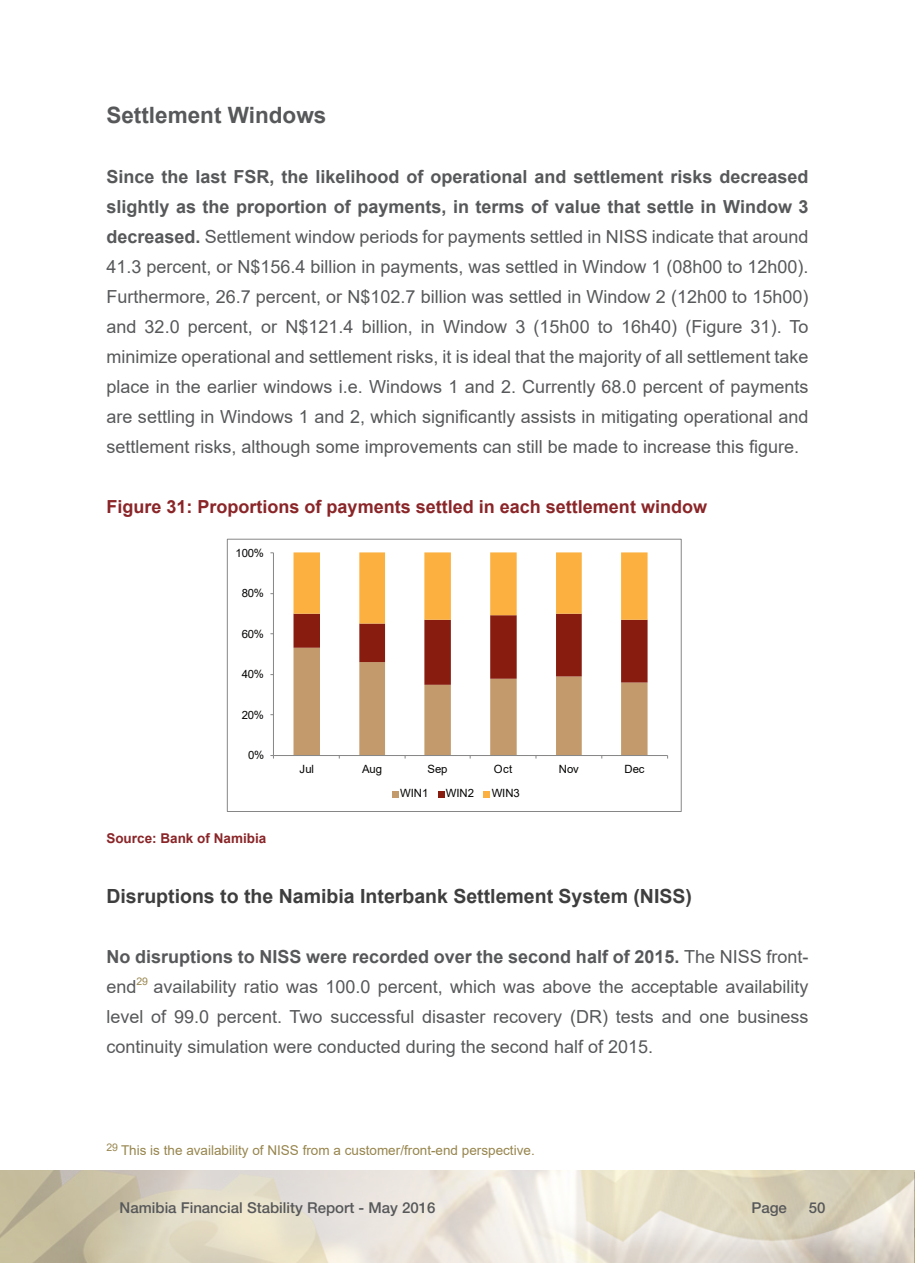
<style>
.page{position:relative;width:915px;height:1263px;background:#fff}
.page>*{position:absolute;margin:0;border:0;box-sizing:border-box;transform-origin:0 0}
.t1{font:700 22.5px "Arial";color:#57585a}
.t2{font:700 19.5px "Arial";color:#3e3e3f}
.t3{font:18px/30px "Arial";color:#57585a;text-align:justify}
.t4{font:700 18px "Arial";color:#8a2528}
.t5{font:500 15px "Helvetica Neue LT Pro";color:#57585a}
.t6{font:13.5px "Arial";color:#97854d}
.t7{font:700 13.5px "Arial";color:#8a2528}
.t8{font:11.4px "Arial";letter-spacing:-.01em;color:#050504}
.s1{font-weight:700}
</style>
<div class="page">
<img style="left:1px;top:1171px;width:914px;height:92px">
<hr style="left:273px;top:553px;width:1px;height:202px;background:#878686">
<hr style="left:273px;top:755px;width:394px;height:1px;background:#878686">
<svg style="left:293px;top:552px;width:354px;height:206px"></svg>
<svg style="left:392px;top:791px;width:6px;height:6px"></svg>
<svg style="left:438px;top:791px;width:6px;height:6px"></svg>
<div style="left:483px;top:791px;width:7px;height:6px;background:#fbb03f"></div>
<div style="left:227px;top:539px;width:454px;height:273px;border:1px solid #878686"></div>
<p class="t1" style="left:106px;top:99px;width:221px">Settlement Windows</p>
<p class="t3" style="left:106px;top:161px;width:703px"><span class="s1">Since the last FSR, the likelihood of operational and settlement risks decreased slightly as the proportion of payments, in terms of value that settle in Window 3 decreased.</span> Settlement window periods for payments settled in NISS indicate that around 41.3 percent, or N$156.4 billion in payments, was settled in Window 1 (08h00 to 12h00).<br>Furthermore, 26.7 percent, or N$102.7 billion was settled in Window 2 (12h00 to 15h00) and 32.0 percent, or N$121.4 billion, in Window 3 (15h00 to 16h40) (Figure 31). To minimize operational and settlement risks, it is ideal that the majority of all settlement take place in the earlier windows i.e. Windows 1 and 2. Currently 68.0 percent of payments are settling in Windows 1 and 2, which significantly assists in mitigating operational and settlement risks, although some improvements can still be made to increase this figure.</p>
<p class="t4" style="left:106px;top:494px;width:602px">Figure 31: Proportions of payments settled in each settlement window</p>
<p class="t8" style="left:235px;top:545px;width:30px">100%</p>
<p class="t8" style="left:242px;top:585px;width:24px">80%</p>
<p class="t8" style="left:242px;top:626px;width:24px">60%</p>
<p class="t8" style="left:242px;top:666px;width:24px">40%</p>
<p class="t8" style="left:242px;top:707px;width:24px">20%</p>
<p class="t8" style="left:248px;top:747px;width:18px">0%</p>
<p class="t7" style="left:106px;top:828px;width:161px">Source: Bank of Namibia</p>
<p class="t8" style="left:299px;top:761px;width:16px">Jul</p>
<p class="t8" style="left:362px;top:761px;width:21px">Aug</p>
<p class="t8" style="left:427px;top:761px;width:21px">Sep</p>
<p class="t8" style="left:494px;top:761px;width:20px">Oct</p>
<p class="t8" style="left:558px;top:761px;width:22px">Nov</p>
<p class="t8" style="left:624px;top:761px;width:22px">Dec</p>
<p class="t8" style="left:400px;top:786px;width:30px">WIN1</p>
<p class="t8" style="left:446px;top:786px;width:30px">WIN2</p>
<p class="t8" style="left:491px;top:786px;width:30px">WIN3</p>
<p class="t2" style="left:106px;top:882px;width:587px">Disruptions to the Namibia Interbank Settlement System (NISS)</p>
<p class="t3" style="left:106px;top:941px;width:703px"><span class="s1">No disruptions to NISS were recorded over the second half of 2015.</span> The NISS front&shy;end<sup>29</sup> availability ratio was 100.0 percent, which was above the acceptable availability level of 99.0 percent. Two successful disaster recovery (DR) tests and one business continuity simulation were conducted during the second half of 2015.</p>
<p class="t6" style="left:106px;top:1141px;width:429px"><sup>29</sup> This is the availability of NISS from a customer/front-end perspective.</p>
<p class="t5" style="left:120px;top:1199px;width:317px">Namibia Financial Stability Report - May 2016</p>
<p class="t5" style="left:751px;top:1199px;width:37px">Page</p>
<p class="t5" style="left:808px;top:1199px;width:18px">50</p>
</div>
